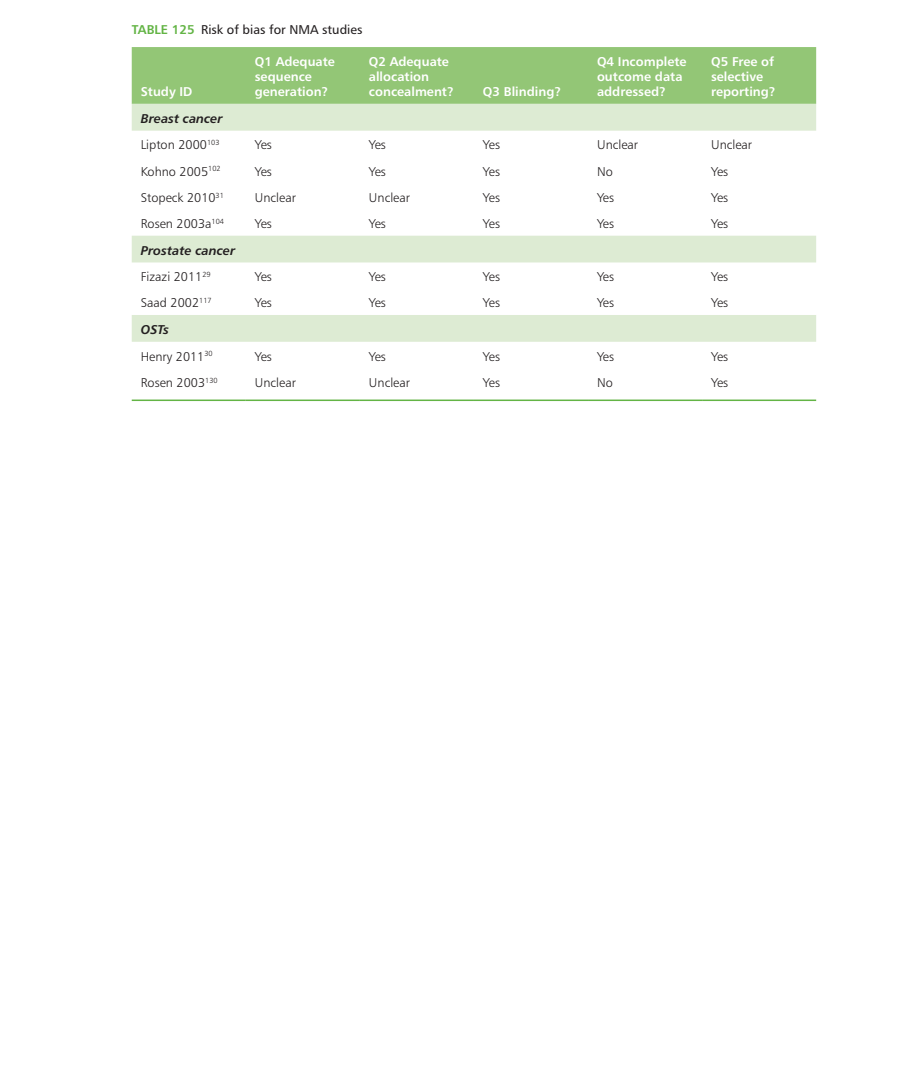
<style>
.page{position:relative;width:919px;height:1079px;background:#fff}
.page>*{position:absolute;margin:0;border:0;box-sizing:border-box;transform-origin:0 0}
._7_2_Table_text__Tab{font:12.75px "Humanist 777 BT Light B";color:#231f20}
._7_10_Table_head__Ta{font:12.75px/15px "Humanist 777 BT Bold B";color:#fff}
._7_0_Table_legend__T{font:12.75px "Humanist 777 BT Roman B";color:#231f20}
._7_11_Table_subhead{font:12.75px "Humanist 777 BT Bold Italic B";color:#231f20}
.s1{font-family:"Humanist 777 BT Bold B";color:#63b445}
</style>
<div class="page">
<div style="left:132px;top:47px;width:684px;height:57px;background:#93c676"></div>
<svg style="left:132px;top:104px;width:684px;height:238px"></svg>
<hr style="left:132px;top:399px;width:114px;height:2px;background:#63b445">
<hr style="left:246px;top:399px;width:114px;height:2px;background:#63b445">
<hr style="left:360px;top:399px;width:114px;height:2px;background:#63b445">
<hr style="left:474px;top:399px;width:114px;height:2px;background:#63b445">
<hr style="left:588px;top:399px;width:114px;height:2px;background:#63b445">
<hr style="left:702px;top:399px;width:114px;height:2px;background:#63b445">
<p class="_7_0_Table_legend__T" style="left:132px;top:21px;width:232px"><span class="s1">TABLE 125</span> Risk of bias for NMA studies</p>
<p class="_7_10_Table_head__Ta" style="left:141px;top:84px;width:53px">Study ID</p>
<p class="_7_10_Table_head__Ta" style="left:255px;top:54px;width:82px">Q1 Adequate sequence generation?</p>
<p class="_7_10_Table_head__Ta" style="left:369px;top:54px;width:86px">Q2 Adequate allocation concealment?</p>
<p class="_7_10_Table_head__Ta" style="left:483px;top:84px;width:80px">Q3 Blinding?</p>
<p class="_7_10_Table_head__Ta" style="left:597px;top:54px;width:91px">Q4 Incomplete outcome data addressed?</p>
<p class="_7_10_Table_head__Ta" style="left:711px;top:54px;width:66px">Q5 Free of selective reporting?</p>
<p class="_7_11_Table_subhead" style="left:141px;top:110px;width:83px">Breast cancer</p>
<p class="_7_2_Table_text__Tab" style="left:141px;top:137px;width:80px">Lipton 2000<sup>103</sup></p>
<p class="_7_2_Table_text__Tab" style="left:255px;top:137px;width:19px">Yes</p>
<p class="_7_2_Table_text__Tab" style="left:369px;top:137px;width:19px">Yes</p>
<p class="_7_2_Table_text__Tab" style="left:483px;top:137px;width:19px">Yes</p>
<p class="_7_2_Table_text__Tab" style="left:597px;top:137px;width:43px">Unclear</p>
<p class="_7_2_Table_text__Tab" style="left:711px;top:137px;width:43px">Unclear</p>
<p class="_7_2_Table_text__Tab" style="left:141px;top:163px;width:81px">Kohno 2005<sup>102</sup></p>
<p class="_7_2_Table_text__Tab" style="left:255px;top:163px;width:19px">Yes</p>
<p class="_7_2_Table_text__Tab" style="left:369px;top:163px;width:19px">Yes</p>
<p class="_7_2_Table_text__Tab" style="left:483px;top:163px;width:19px">Yes</p>
<p class="_7_2_Table_text__Tab" style="left:597px;top:163px;width:17px">No</p>
<p class="_7_2_Table_text__Tab" style="left:711px;top:163px;width:19px">Yes</p>
<p class="_7_2_Table_text__Tab" style="left:141px;top:190px;width:85px">Stopeck 2010<sup>31</sup></p>
<p class="_7_2_Table_text__Tab" style="left:255px;top:190px;width:43px">Unclear</p>
<p class="_7_2_Table_text__Tab" style="left:369px;top:190px;width:43px">Unclear</p>
<p class="_7_2_Table_text__Tab" style="left:483px;top:190px;width:19px">Yes</p>
<p class="_7_2_Table_text__Tab" style="left:597px;top:190px;width:19px">Yes</p>
<p class="_7_2_Table_text__Tab" style="left:711px;top:190px;width:19px">Yes</p>
<p class="_7_2_Table_text__Tab" style="left:141px;top:216px;width:85px">Rosen 2003a<sup>104</sup></p>
<p class="_7_2_Table_text__Tab" style="left:255px;top:216px;width:19px">Yes</p>
<p class="_7_2_Table_text__Tab" style="left:369px;top:216px;width:19px">Yes</p>
<p class="_7_2_Table_text__Tab" style="left:483px;top:216px;width:19px">Yes</p>
<p class="_7_2_Table_text__Tab" style="left:597px;top:216px;width:19px">Yes</p>
<p class="_7_2_Table_text__Tab" style="left:711px;top:216px;width:19px">Yes</p>
<p class="_7_11_Table_subhead" style="left:141px;top:242px;width:96px">Prostate cancer</p>
<p class="_7_2_Table_text__Tab" style="left:141px;top:269px;width:71px">Fizazi 2011<sup>29</sup></p>
<p class="_7_2_Table_text__Tab" style="left:255px;top:269px;width:19px">Yes</p>
<p class="_7_2_Table_text__Tab" style="left:369px;top:269px;width:19px">Yes</p>
<p class="_7_2_Table_text__Tab" style="left:483px;top:269px;width:19px">Yes</p>
<p class="_7_2_Table_text__Tab" style="left:597px;top:269px;width:19px">Yes</p>
<p class="_7_2_Table_text__Tab" style="left:711px;top:269px;width:19px">Yes</p>
<p class="_7_2_Table_text__Tab" style="left:141px;top:295px;width:72px">Saad 2002<sup>117</sup></p>
<p class="_7_2_Table_text__Tab" style="left:255px;top:295px;width:19px">Yes</p>
<p class="_7_2_Table_text__Tab" style="left:369px;top:295px;width:19px">Yes</p>
<p class="_7_2_Table_text__Tab" style="left:483px;top:295px;width:19px">Yes</p>
<p class="_7_2_Table_text__Tab" style="left:597px;top:295px;width:19px">Yes</p>
<p class="_7_2_Table_text__Tab" style="left:711px;top:295px;width:19px">Yes</p>
<p class="_7_11_Table_subhead" style="left:141px;top:321px;width:30px">OSTs</p>
<p class="_7_2_Table_text__Tab" style="left:141px;top:348px;width:73px">Henry 2011<sup>30</sup></p>
<p class="_7_2_Table_text__Tab" style="left:255px;top:348px;width:19px">Yes</p>
<p class="_7_2_Table_text__Tab" style="left:369px;top:348px;width:19px">Yes</p>
<p class="_7_2_Table_text__Tab" style="left:483px;top:348px;width:19px">Yes</p>
<p class="_7_2_Table_text__Tab" style="left:597px;top:348px;width:19px">Yes</p>
<p class="_7_2_Table_text__Tab" style="left:711px;top:348px;width:19px">Yes</p>
<p class="_7_2_Table_text__Tab" style="left:141px;top:374px;width:78px">Rosen 2003<sup>130</sup></p>
<p class="_7_2_Table_text__Tab" style="left:255px;top:374px;width:43px">Unclear</p>
<p class="_7_2_Table_text__Tab" style="left:369px;top:374px;width:43px">Unclear</p>
<p class="_7_2_Table_text__Tab" style="left:483px;top:374px;width:19px">Yes</p>
<p class="_7_2_Table_text__Tab" style="left:597px;top:374px;width:17px">No</p>
<p class="_7_2_Table_text__Tab" style="left:711px;top:374px;width:19px">Yes</p>
</div>
